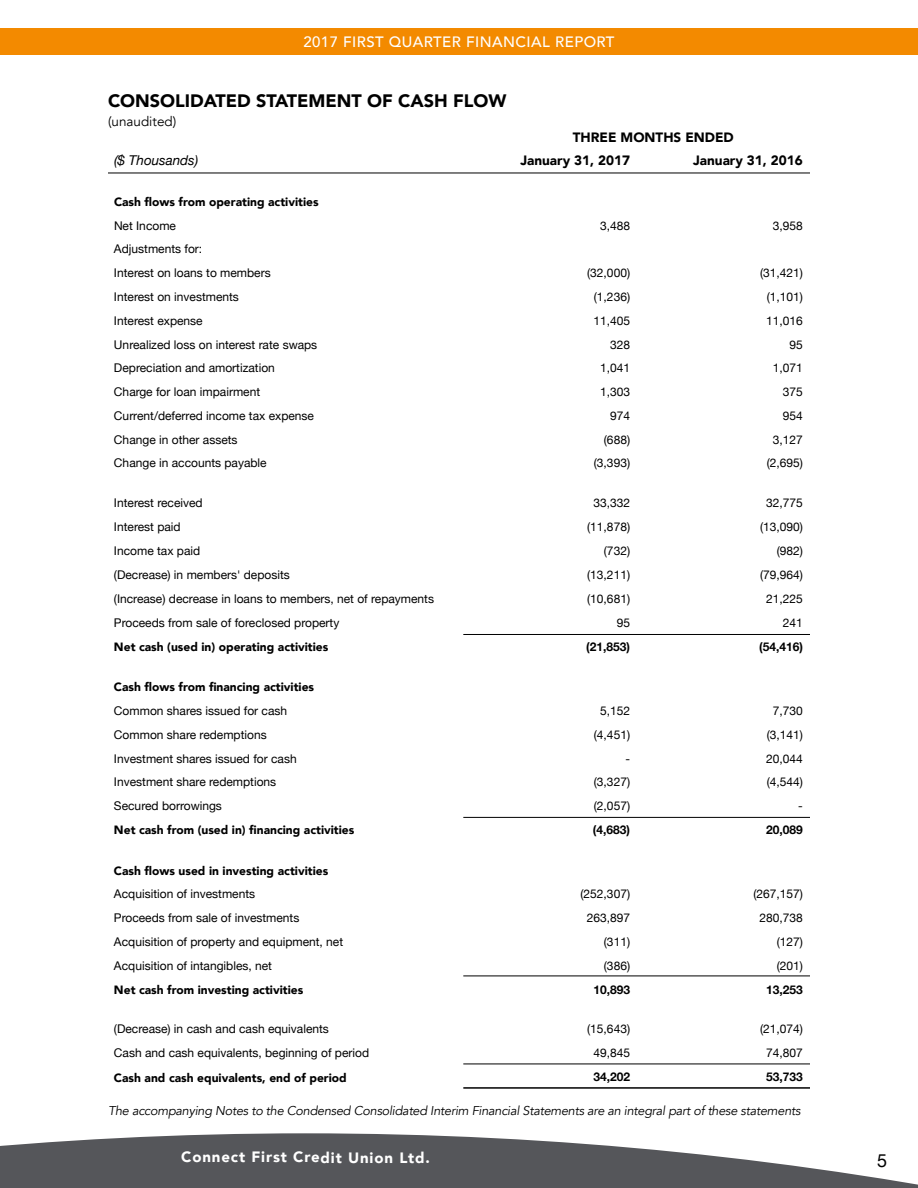
<style>
.page{position:relative;width:918px;height:1188px;background:#fff}
.page>*{position:absolute;margin:0;border:0;box-sizing:border-box;transform-origin:0 0}
.t1{font:900 18px "Avenir";color:#000}
.t2{font:18px "Helvetica Neue";color:#000}
.t3{font:500 15px "Avenir";letter-spacing:.03em;color:#fff}
.t4{font:900 15px "Avenir";letter-spacing:.055em;color:#fff}
.t5{font:900 13.5px "Avenir";color:#000}
.t6{font:italic 13.5px "Helvetica Neue";color:#000}
.t7{font:13.5px "Avenir";color:#000}
.t8{font:italic 12.75px "Avenir";letter-spacing:-.02em;color:#000}
.t9{font:12px/23.7px "Helvetica Neue";color:#000}
.t10{font:900 12px "Avenir";color:#000}
.t11{font:700 12px "Helvetica Neue";color:#000}
</style>
<div class="page">
<svg style="left:0;top:1133px;width:918px;height:55px;fill:#55565a"></svg>
<div style="left:0;top:28px;width:918px;height:27px;background:#f38a00"></div>
<hr style="left:108px;top:173px;width:702px;height:1px;background:#000">
<hr style="left:463px;top:817px;width:347px;height:1px;background:#000">
<hr style="left:463px;top:976px;width:347px;height:1px;background:#000">
<hr style="left:463px;top:634px;width:347px;height:1px;background:#000">
<hr style="left:463px;top:1064px;width:347px;height:1px;background:#000">
<hr style="left:463px;top:1087px;width:347px;height:2px;background:#000">
<p class="t3" style="left:303px;top:29px;width:313px">2017 FIRST QUARTER FINANCIAL REPORT</p>
<h1 class="t1" style="left:108px;top:85px;width:26px">Consolidated</h1>
<h1 class="t1" style="left:256px;top:85px;width:24px">Statement</h1>
<h1 class="t1" style="left:367px;top:85px;width:44px">of cas</h1>
<h1 class="t1" style="left:434px;top:85px;width:33px">h flow</h1>
<p class="t7" style="left:108px;top:114px;width:70px">(unaudited)</p>
<p class="t5" style="left:573px;top:125px;width:72px">THREE Mont</p>
<p class="t5" style="left:663px;top:125px;width:42px">hs Ended</p>
<p class="t6" style="left:114px;top:150px;width:86px">($ Thousands)</p>
<p class="t5" style="left:520px;top:149px;width:111px">January 31, 2017</p>
<p class="t5" style="left:693px;top:149px;width:111px">January 31, 2016</p>
<p class="t10" style="left:114px;top:192px;width:206px">Cash flows from operating activities</p>
<p class="t9" style="left:114px;top:214px;width:64px">Net Income</p>
<p class="t9" style="left:600px;top:214px;width:32px">3,488</p>
<p class="t9" style="left:773px;top:214px;width:32px">3,958</p>
<p class="t9" style="left:114px;top:238px;width:158px">Adjustments for:<br>Interest on loans to members</p>
<p class="t9" style="left:587px;top:262px;width:44px">(32,000)</p>
<p class="t9" style="left:760px;top:262px;width:44px">(31,421)</p>
<p class="t9" style="left:114px;top:286px;width:126px">Interest on investments</p>
<p class="t9" style="left:594px;top:286px;width:38px">(1,236)</p>
<p class="t9" style="left:767px;top:286px;width:38px">(1,101)</p>
<p class="t9" style="left:114px;top:309px;width:90px">Interest expense</p>
<p class="t9" style="left:593px;top:309px;width:38px">11,405</p>
<p class="t9" style="left:766px;top:309px;width:38px">11,016</p>
<p class="t9" style="left:114px;top:333px;width:205px">Unrealized loss on interest rate swaps</p>
<p class="t9" style="left:610px;top:333px;width:22px">328</p>
<p class="t9" style="left:790px;top:333px;width:15px">95</p>
<p class="t9" style="left:114px;top:357px;width:162px">Depreciation and amortization</p>
<p class="t9" style="left:600px;top:357px;width:32px">1,041</p>
<p class="t9" style="left:773px;top:357px;width:32px">1,071</p>
<p class="t9" style="left:114px;top:381px;width:148px">Charge for loan impairment</p>
<p class="t9" style="left:600px;top:381px;width:32px">1,303</p>
<p class="t9" style="left:783px;top:381px;width:22px">375</p>
<p class="t9" style="left:114px;top:404px;width:202px">Current/deferred income tax expense</p>
<p class="t9" style="left:610px;top:404px;width:22px">974</p>
<p class="t9" style="left:783px;top:404px;width:22px">954</p>
<p class="t9" style="left:114px;top:428px;width:125px">Change in other assets</p>
<p class="t9" style="left:604px;top:428px;width:28px">(688)</p>
<p class="t9" style="left:773px;top:428px;width:32px">3,127</p>
<p class="t9" style="left:114px;top:452px;width:154px">Change in accounts payable</p>
<p class="t9" style="left:594px;top:452px;width:38px">(3,393)</p>
<p class="t9" style="left:767px;top:452px;width:38px">(2,695)</p>
<p class="t9" style="left:114px;top:492px;width:90px">Interest received</p>
<p class="t9" style="left:593px;top:492px;width:38px">33,332</p>
<p class="t9" style="left:766px;top:492px;width:38px">32,775</p>
<p class="t9" style="left:114px;top:515px;width:68px">Interest paid</p>
<p class="t9" style="left:587px;top:515px;width:44px">(11,878)</p>
<p class="t9" style="left:760px;top:515px;width:44px">(13,090)</p>
<p class="t9" style="left:114px;top:539px;width:88px">Income tax paid</p>
<p class="t9" style="left:604px;top:539px;width:28px">(732)</p>
<p class="t9" style="left:777px;top:539px;width:28px">(982)</p>
<p class="t9" style="left:114px;top:563px;width:177px">(Decrease) in members' deposits</p>
<p class="t9" style="left:587px;top:563px;width:44px">(13,211)</p>
<p class="t9" style="left:760px;top:563px;width:44px">(79,964)</p>
<p class="t9" style="left:114px;top:588px;width:322px">(Increase) decrease in loans to members, net of repayments</p>
<p class="t9" style="left:587px;top:588px;width:44px">(10,681)</p>
<p class="t9" style="left:766px;top:588px;width:38px">21,225</p>
<p class="t9" style="left:114px;top:611px;width:227px">Proceeds from sale of foreclosed property</p>
<p class="t9" style="left:617px;top:611px;width:15px">95</p>
<p class="t9" style="left:783px;top:611px;width:22px">241</p>
<p class="t10" style="left:114px;top:637px;width:216px">Net cash (used in) operating activities</p>
<p class="t11" style="left:586px;top:637px;width:45px">(21,853)</p>
<p class="t11" style="left:759px;top:637px;width:45px">(54,416)</p>
<p class="t10" style="left:114px;top:677px;width:202px">Cash flows from financing activities</p>
<p class="t9" style="left:114px;top:700px;width:175px">Common shares issued for cash</p>
<p class="t9" style="left:600px;top:700px;width:32px">5,152</p>
<p class="t9" style="left:773px;top:700px;width:32px">7,730</p>
<p class="t9" style="left:114px;top:723px;width:154px">Common share redemptions</p>
<p class="t9" style="left:594px;top:723px;width:38px">(4,451)</p>
<p class="t9" style="left:767px;top:723px;width:38px">(3,141)</p>
<p class="t9" style="left:114px;top:747px;width:184px">Investment shares issued for cash</p>
<p class="t9" style="left:625px;top:747px;width:6px">-</p>
<p class="t9" style="left:766px;top:747px;width:38px">20,044</p>
<p class="t9" style="left:114px;top:771px;width:164px">Investment share redemptions</p>
<p class="t9" style="left:594px;top:771px;width:38px">(3,327)</p>
<p class="t9" style="left:767px;top:771px;width:38px">(4,544)</p>
<p class="t9" style="left:114px;top:795px;width:109px">Secured borrowings</p>
<p class="t9" style="left:594px;top:795px;width:38px">(2,057)</p>
<p class="t9" style="left:798px;top:795px;width:6px">-</p>
<p class="t10" style="left:114px;top:820px;width:242px">Net cash from (used in) financing activities</p>
<p class="t11" style="left:593px;top:820px;width:39px">(4,683)</p>
<p class="t11" style="left:766px;top:820px;width:38px">20,089</p>
<p class="t10" style="left:114px;top:860px;width:216px">Cash flows used in investing activities</p>
<p class="t9" style="left:114px;top:883px;width:143px">Acquisition of investments</p>
<p class="t9" style="left:581px;top:883px;width:51px">(252,307)</p>
<p class="t9" style="left:753px;top:883px;width:51px">(267,157)</p>
<p class="t9" style="left:114px;top:907px;width:187px">Proceeds from sale of investments</p>
<p class="t9" style="left:587px;top:907px;width:45px">263,897</p>
<p class="t9" style="left:760px;top:907px;width:45px">280,738</p>
<p class="t9" style="left:114px;top:930px;width:231px">Acquisition of property and equipment, net</p>
<p class="t9" style="left:604px;top:930px;width:28px">(311)</p>
<p class="t9" style="left:777px;top:930px;width:28px">(127)</p>
<p class="t9" style="left:114px;top:954px;width:160px">Acquisition of intangibles, net</p>
<p class="t9" style="left:604px;top:954px;width:28px">(386)</p>
<p class="t9" style="left:777px;top:954px;width:28px">(201)</p>
<p class="t10" style="left:114px;top:979px;width:191px">Net cash from investing activities</p>
<p class="t11" style="left:593px;top:980px;width:38px">10,893</p>
<p class="t11" style="left:766px;top:980px;width:38px">13,253</p>
<p class="t9" style="left:114px;top:1018px;width:216px">(Decrease) in cash and cash equivalents</p>
<p class="t9" style="left:587px;top:1018px;width:44px">(15,643)</p>
<p class="t9" style="left:760px;top:1018px;width:44px">(21,074)</p>
<p class="t9" style="left:114px;top:1042px;width:257px">Cash and cash equivalents, beginning of period</p>
<p class="t9" style="left:593px;top:1042px;width:38px">49,845</p>
<p class="t9" style="left:766px;top:1042px;width:38px">74,807</p>
<p class="t10" style="left:114px;top:1067px;width:234px">Cash and cash equivalents, end of period</p>
<p class="t11" style="left:593px;top:1068px;width:38px">34,202</p>
<p class="t11" style="left:766px;top:1068px;width:38px">53,733</p>
<p class="t8" style="left:108px;top:1103px;width:694px">The accompanying Notes to the Condensed Consolidated Interim Financial Statements are an integral part of these statements</p>
<p class="t4" style="left:181px;top:1144px;width:251px">Connect First Credit Union Ltd.</p>
<h1 class="t2" style="left:877px;top:1148px;width:12px">5</h1>
</div>
